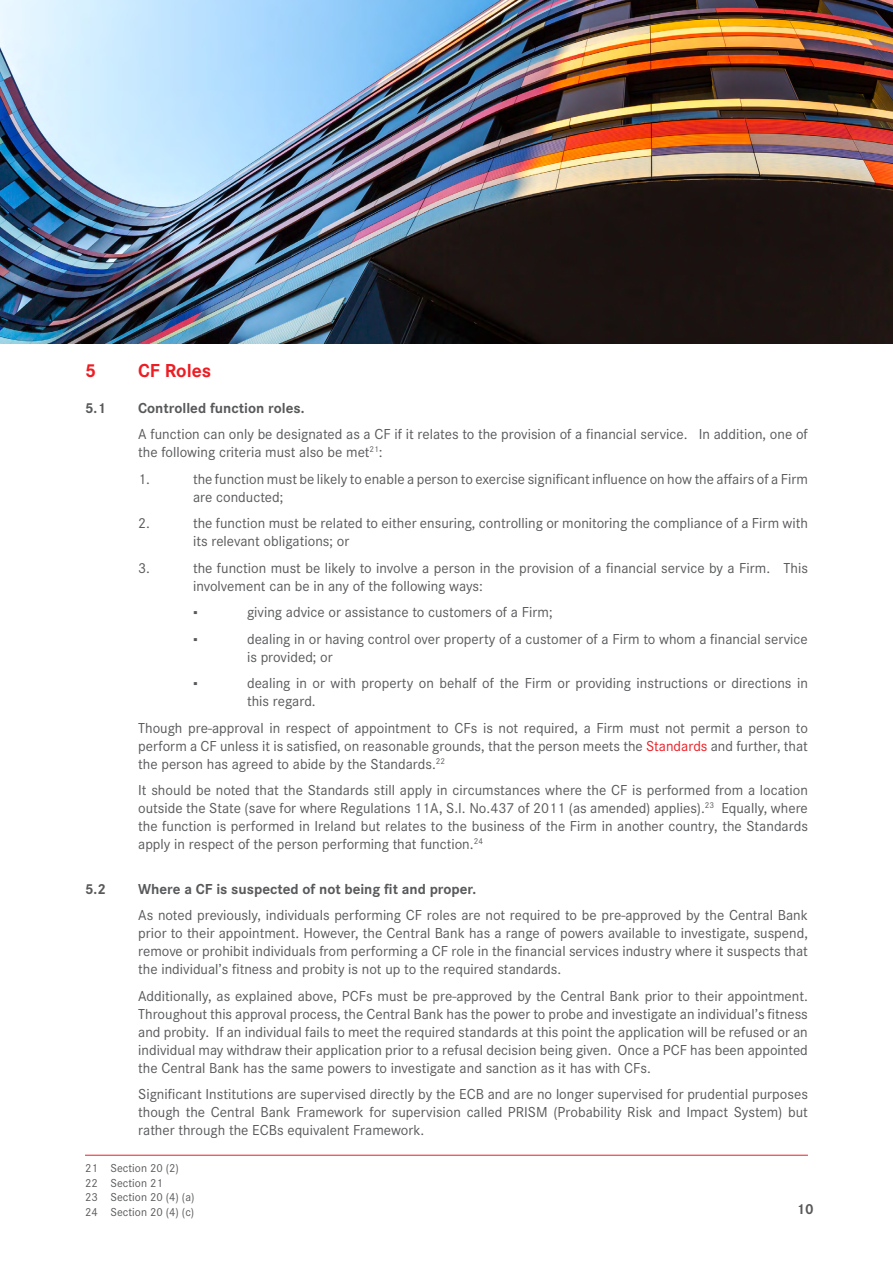
<style>
.page{position:relative;width:893px;height:1263px;background:#fff}
.page>*{position:absolute;margin:0;border:0;box-sizing:border-box;transform-origin:0 0}
.t1{font:700 19.5px "Corporate S";color:#ed1d24}
.t2{font:15px/18px "Corporate S";color:#58595b;text-align:justify}
.t3{font:15px/18px "Corporate S Pro";color:#58595b}
.t4{font:700 15px "Corporate S";color:#58595b}
.t5{font:13.5px "Times New Roman";color:#58595b}
.t6{font:12px/14.4px "Corporate S";color:#58595b}
.s1{color:#ed1d24}
</style>
<div class="page">
<img style="left:0;top:0;width:893px;height:343px">
<hr style="left:85px;top:1155px;width:723px;height:1px;background:#ed1d24">
<h1 class="t1" style="left:85px;top:357px;width:13px">5</h1>
<h1 class="t1" style="left:138px;top:357px;width:75px">CF Roles</h1>
<p class="t4" style="left:85px;top:397px;width:22px">5.1</p>
<p class="t4" style="left:138px;top:397px;width:168px">Controlled function roles.</p>
<p class="t2" style="left:138px;top:425px;width:671px">A function can only be designated as a CF if it relates to the provision of a financial service. In addition, one of the following criteria must also be met<sup>21</sup>:</p>
<p class="t3" style="left:138px;top:469px;width:13px">1.</p>
<p class="t3" style="left:193px;top:469px;width:616px">the function must be likely to enable a person to exercise significant influence on how the affairs of a Firm are conducted;</p>
<p class="t3" style="left:138px;top:513px;width:13px">2.</p>
<p class="t3" style="left:193px;top:513px;width:616px">the function must be related to either ensuring, controlling or monitoring the compliance of a Firm with its relevant obligations; or</p>
<p class="t3" style="left:138px;top:558px;width:13px">3.</p>
<p class="t3" style="left:193px;top:558px;width:616px">the function must be likely to involve a person in the provision of a financial service by a Firm. This involvement can be in any of the following ways:</p>
<p class="t5" style="left:193px;top:604px;width:6px">▪</p>
<p class="t3" style="left:247px;top:602px;width:307px">giving advice or assistance to customers of a Firm;</p>
<p class="t5" style="left:193px;top:630px;width:6px">▪</p>
<p class="t3" style="left:247px;top:629px;width:562px">dealing in or having control over property of a customer of a Firm to whom a financial service is provided; or</p>
<p class="t5" style="left:193px;top:675px;width:6px">▪</p>
<p class="t3" style="left:247px;top:673px;width:562px">dealing in or with property on behalf of the Firm or providing instructions or directions in this regard.</p>
<p class="t2" style="left:138px;top:718px;width:671px">Though pre-approval in respect of appointment to CFs is not required, a Firm must not permit a person to perform a CF unless it is satisfied, on reasonable grounds, that the person meets the <span class="s1">Standards</span> and further, that the person has agreed to abide by the Standards.<sup>22</sup></p>
<p class="t2" style="left:138px;top:781px;width:671px">It should be noted that the Standards still apply in circumstances where the CF is performed from a location outside the State (save for where Regulations 11A, S.I. No.437 of 2011 (as amended) applies).<sup>23</sup> Equally, where the function is performed in Ireland but relates to the business of the Firm in another country, the Standards apply in respect of the person performing that function.<sup>24</sup></p>
<p class="t4" style="left:85px;top:878px;width:22px">5.2</p>
<p class="t4" style="left:138px;top:878px;width:339px">Where a CF is suspected of not being fit and proper.</p>
<p class="t2" style="left:138px;top:906px;width:671px">As noted previously, individuals performing CF roles are not required to be pre-approved by the Central Bank prior to their appointment. However, the Central Bank has a range of powers available to investigate, suspend, remove or prohibit individuals from performing a CF role in the financial services industry where it suspects that the individual’s fitness and probity is not up to the required standards.</p>
<p class="t2" style="left:138px;top:986px;width:671px">Additionally, as explained above, PCFs must be pre-approved by the Central Bank prior to their appointment.<br>Throughout this approval process, the Central Bank has the power to probe and investigate an individual’s fitness and probity. If an individual fails to meet the required standards at this point the application will be refused or an individual may withdraw their application prior to a refusal decision being given. Once a PCF has been appointed the Central Bank has the same powers to investigate and sanction as it has with CFs.</p>
<p class="t2" style="left:138px;top:1085px;width:671px">Significant Institutions are supervised directly by the ECB and are no longer supervised for prudential purposes though the Central Bank Framework for supervision called PRISM (Probability Risk and Impact System) but rather through the ECBs equivalent Framework.</p>
<p class="t6" style="left:85px;top:1161px;width:111px">21 Section 20 (2)<br>22 Section 21<br>23 Section 20 (4) (a)<br>24 Section 20 (4) (c)</p>
<p class="t4" style="left:796px;top:1198px;width:19px">10</p>
</div>
